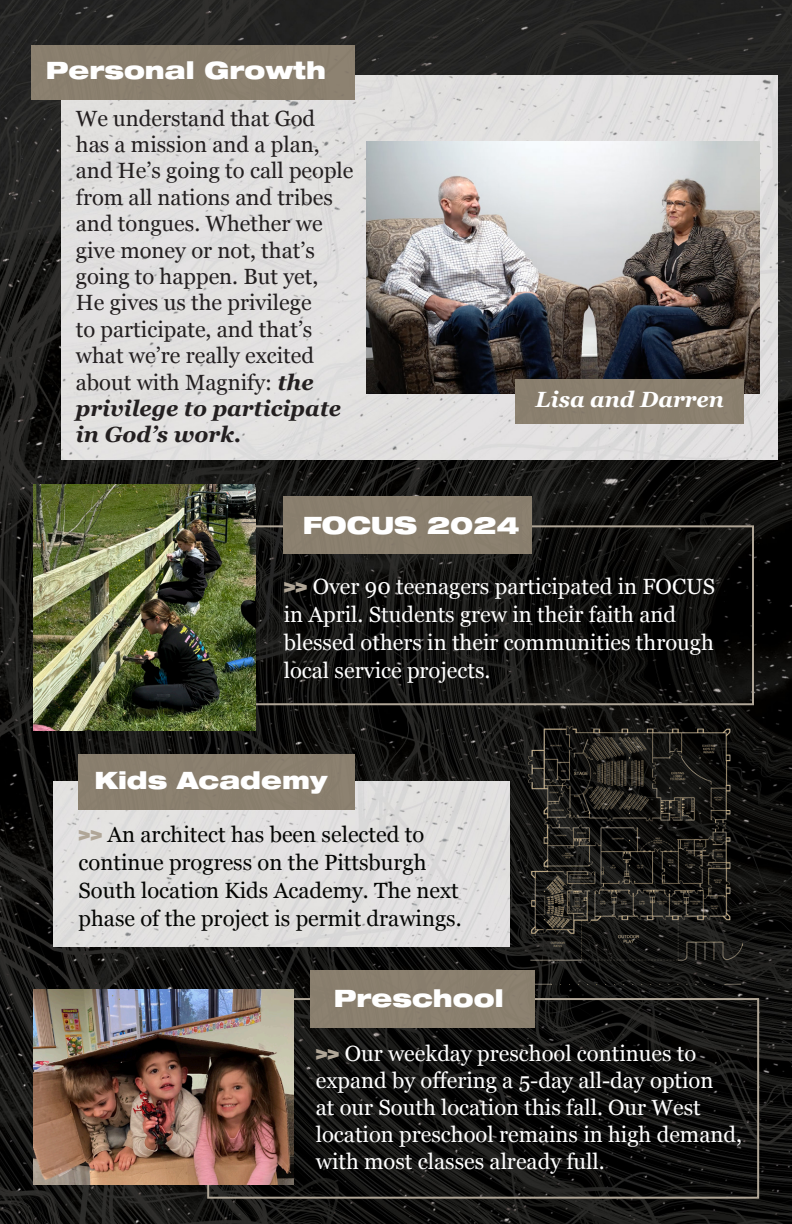
<style>
.page{position:relative;width:792px;height:1224px;background:#fff}
.page>*{position:absolute;margin:0;border:0;box-sizing:border-box;transform-origin:0 0}
.t1{font:900 expanded 24px "Helvetica Neue LT Std";color:#fff}
.t2{font:22px/27px "Georgia";color:#fff}
.t3{font:22px/26.4px "Georgia";color:#231f20}
.t4{font:22px/28px "Georgia";color:#040503}
.t5{font:italic 700 22px "Georgia";color:#fff}
.s1{font-weight:700;font-style:italic}
.s2{font-family:"Druk Wide";font-weight:800;color:#b0a697}
</style>
<div class="page">
<img style="left:0;top:0;width:792px;height:1224px">
<div style="left:202px;top:525px;width:552px;height:180px;border:2px solid #b0a697"></div>
<div style="left:207px;top:998px;width:552px;height:201px;border:2px solid #b0a697"></div>
<div style="left:284px;top:497px;width:248px;height:57px;background:#8a7f6e"></div>
<div style="left:61px;top:76px;width:717px;height:384px;background:#e1e0df"></div>
<div style="left:32px;top:45px;width:323px;height:55px;background:#8a7f6e"></div>
<img style="left:54px;top:782px;width:456px;height:164px">
<div style="left:79px;top:755px;width:276px;height:54px;background:#8a7f6e"></div>
<img style="left:366px;top:142px;width:394px;height:251px">
<div style="left:516px;top:379px;width:227px;height:45px;background:#8a7f6e"></div>
<img style="left:34px;top:485px;width:221px;height:246px">
<img style="left:529px;top:725px;width:214px;height:260px">
<div style="left:311px;top:970px;width:224px;height:57px;background:#8a7f6e"></div>
<img style="left:34px;top:990px;width:260px;height:195px">
<p class="t1" style="left:46px;top:55px;width:282px">Personal Growth</p>
<p class="t3" style="left:76px;top:104px;width:279px">We understand that God has a mission and a plan, and He’s going to call people from all nations and tribes and tongues. Whether we give money or not, that’s going to happen. But yet,<br>He gives us the privilege<br>to participate, and that’s what we’re really excited about with Magnify: <span class="s1">the privilege to participate in God’s work.</span></p>
<p class="t5" style="left:536px;top:383px;width:190px">Lisa and Darren</p>
<p class="t1" style="left:303px;top:509px;width:218px">FOCUS 2024</p>
<p class="t2" style="left:284px;top:571px;width:433px;line-height:28px"><span class="s2">&gt;&gt;</span> Over 90 teenagers participated in FOCUS in April. Students grew in their faith and blessed others in their communities through local service projects.</p>
<p class="t1" style="left:95px;top:765px;width:234px">Kids Academy</p>
<p class="t4" style="left:79px;top:820px;width:385px"><span class="s2">&gt;&gt;</span> An architect has been selected to continue progress on the Pittsburgh South location Kids Academy. The next phase of the project is permit drawings.</p>
<p class="t1" style="left:334px;top:983px;width:171px">Preschool</p>
<p class="t2" style="left:316px;top:1039px;width:428px"><span class="s2">&gt;&gt;</span> Our weekday preschool continues to expand by offering a 5-day all-day option<br>at our South location this fall. Our West location preschool remains in high demand, with most classes already full.</p>
</div>
